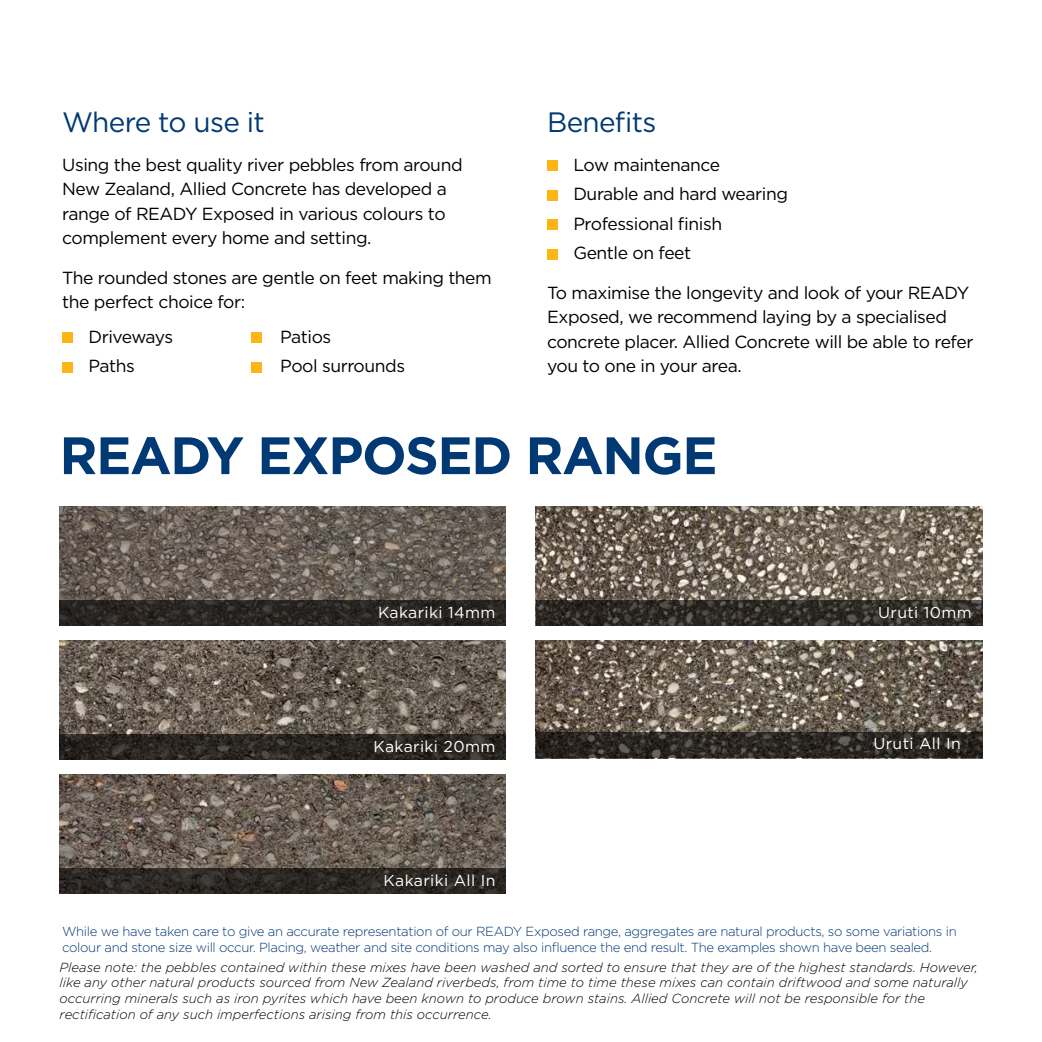
<style>
.page{position:relative;width:1042px;height:1042px;background:#fff}
.page>*{position:absolute;margin:0;border:0;box-sizing:border-box;transform-origin:0 0}
.t1{font:700 52.5px "Gotham";letter-spacing:-.025em;color:#003974}
.t2{font:28px "Gotham";letter-spacing:-.025em;color:#003974}
.t3{font:17.5px/24.5px "Gotham";letter-spacing:-.025em;color:#000}
.t4{font:17.5px "Gotham";letter-spacing:-.045em;color:#000}
.t5{font:15.75px "Gotham";letter-spacing:.025em;color:#fff}
.t6{font:italic 300 13.12px/15.8px "Gotham";color:#000}
.t7{font:300 13.12px/15.8px "Gotham";letter-spacing:-.025em;color:#003974}
</style>
<div class="page">
<div style="left:62px;top:333px;width:10px;height:10px;background:#fcb515"></div>
<div style="left:251px;top:333px;width:10px;height:10px;background:#fcb515"></div>
<div style="left:62px;top:362px;width:10px;height:10px;background:#fcb515"></div>
<div style="left:251px;top:362px;width:10px;height:10px;background:#fcb515"></div>
<div style="left:547px;top:161px;width:10px;height:10px;background:#fcb515"></div>
<div style="left:547px;top:190px;width:10px;height:10px;background:#fcb515"></div>
<div style="left:547px;top:220px;width:10px;height:10px;background:#fcb515"></div>
<div style="left:547px;top:249px;width:10px;height:10px;background:#fcb515"></div>
<img style="left:536px;top:640px;width:446px;height:92px">
<img style="left:536px;top:506px;width:446px;height:94px">
<img style="left:60px;top:774px;width:446px;height:94px">
<img style="left:60px;top:640px;width:446px;height:94px">
<img style="left:60px;top:506px;width:446px;height:94px">
<svg style="left:60px;top:600px;width:446px;height:25px;background:#2a2623"></svg>
<svg style="left:60px;top:734px;width:446px;height:25px;background:#2b2622"></svg>
<svg style="left:60px;top:868px;width:446px;height:25px;background:#2c2723"></svg>
<svg style="left:536px;top:600px;width:446px;height:25px;background:#322e29"></svg>
<svg style="left:536px;top:732px;width:446px;height:26px;background:#2d2925"></svg>
<h2 class="t2" style="left:62px;top:104px;width:204px">Where to use it</h2>
<p class="t3" style="left:62px;top:152px;width:402px">Using the best quality river pebbles from around New Zealand, Allied Concrete has developed a range of READY Exposed in various colours to complement every home and setting.</p>
<p class="t3" style="left:62px;top:265px;width:431px">The rounded stones are gentle on feet making them the perfect choice for:</p>
<p class="t4" style="left:88px;top:325px;width:86px">Driveways</p>
<p class="t3" style="left:280px;top:324px;width:53px">Patios</p>
<p class="t3" style="left:88px;top:353px;width:48px">Paths</p>
<p class="t3" style="left:280px;top:353px;width:126px">Pool surrounds</p>
<h2 class="t2" style="left:547px;top:104px;width:111px">Benefits</h2>
<p class="t3" style="left:573px;top:150px;width:216px;line-height:29.4px">Low maintenance<br>Durable and hard wearing<br>Professional finish<br>Gentle on feet</p>
<p class="t3" style="left:547px;top:280px;width:428px">To maximise the longevity and look of your READY Exposed, we recommend laying by a specialised concrete placer. Allied Concrete will be able to refer you to one in your area.</p>
<h1 class="t1" style="left:60px;top:421px;width:659px">READY EXPOSED RANGE</h1>
<p class="t5" style="left:378px;top:602px;width:119px">Kakariki 14mm</p>
<p class="t5" style="left:373px;top:736px;width:123px">Kakariki 20mm</p>
<p class="t5" style="left:384px;top:870px;width:113px">Kakariki All In</p>
<p class="t5" style="left:878px;top:602px;width:95px">Uruti 10mm</p>
<p class="t5" style="left:873px;top:733px;width:89px">Uruti All In</p>
<p class="t7" style="left:62px;top:923px;width:896px">While we have taken care to give an accurate representation of our READY Exposed range, aggregates are natural products, so some variations in colour and stone size will occur. Placing, weather and site conditions may also influence the end result. The examples shown have been sealed.</p>
<p class="t6" style="left:60px;top:959px;width:920px">Please note: the pebbles contained within these mixes have been washed and sorted to ensure that they are of the highest standards. However, like any other natural products sourced from New Zealand riverbeds, from time to time these mixes can contain driftwood and some naturally occurring minerals such as iron pyrites which have been known to produce brown stains. Allied Concrete will not be responsible for the rectification of any such imperfections arising from this occurrence.</p>
</div>
